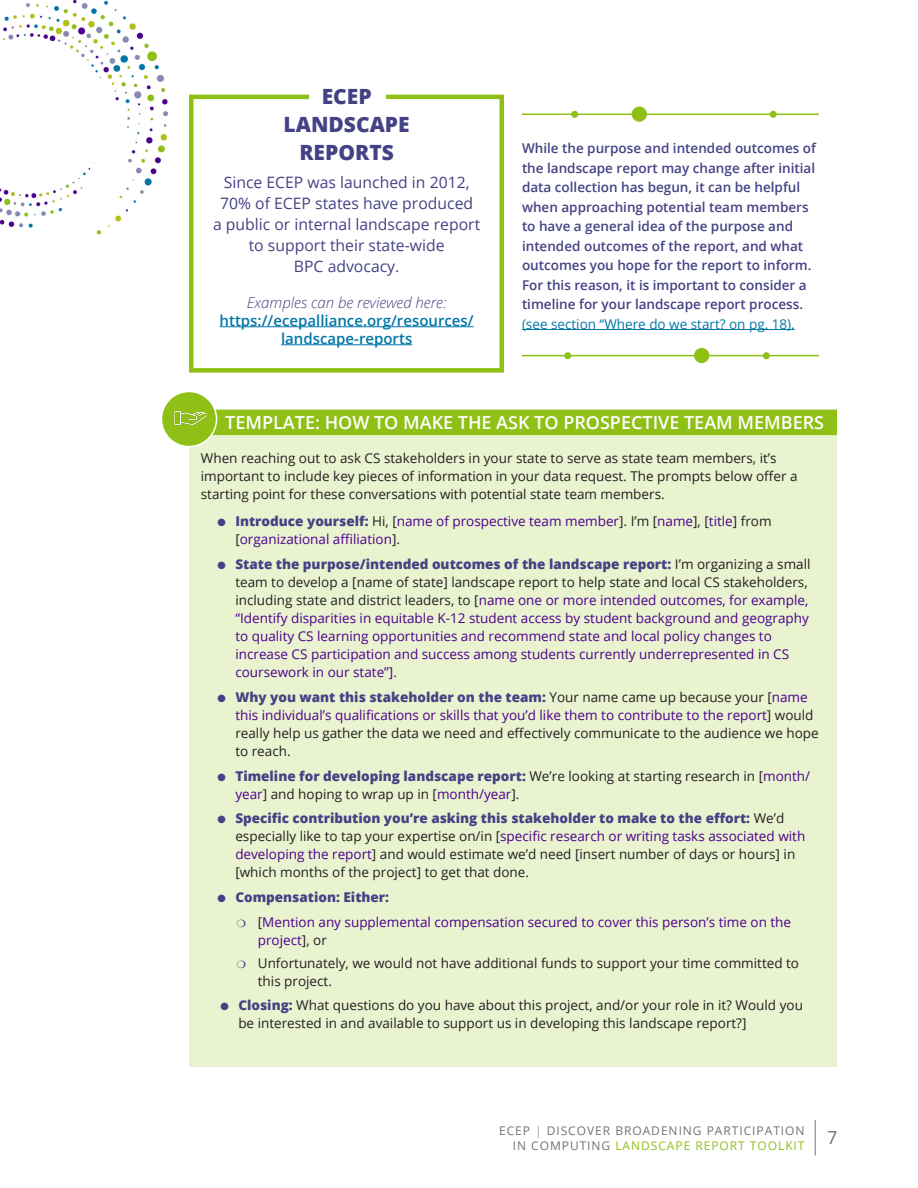
<style>
.page{position:relative;width:918px;height:1188px;background:#fff}
.page>*{position:absolute;margin:0;border:0;box-sizing:border-box;transform-origin:0 0}
.t1{font:800 21px "Open Sans";color:#444284}
.Subhead_2{font:600 18px "Open Sans";color:#fff}
.t2{font:18px "Open Sans";color:#737373}
.t3{font:15.75px/21px "Open Sans";color:#444284;text-align:center}
.t4{font:600 15px/18px "Open Sans";color:#0177a9;text-align:center}
.t5{font:italic 300 15px "Open Sans";color:#444284}
.Body_Copy_No_Indent{font:13.5px/18px "Open Sans";color:#231f20}
.Body_Copy_No_Indent-2{font:13.5px/18px "Open Sans";color:#4d008c}
.Body_Copy_No_Indent-3{font:600 13.5px/19.5px "Open Sans";color:#444284}
.Bullets_1{font:13.5px/18px "Open Sans";color:#231f20}
.Body_Copy_No_Indent-4{font:800 13.5px "Open Sans";color:#444284}
.t6{font:12px/15px "Open Sans";letter-spacing:.08em;color:#737373;text-align:right}
.s1{font-weight:400;color:#0177a9}
.s2{color:#444284}
.s3{font-weight:800;color:#444284}
.s4{color:#231f20}
.s5{color:#4d008c}
.s6{font-weight:300}
.s7{color:#8fc016}
</style>
<div class="page">
<hr style="left:815px;top:1120px;width:1px;height:36px;background:#737373">
<img style="left:0;top:0;width:237px;height:235px">
<div style="left:189px;top:435px;width:648px;height:632px;background:#e9f3d0"></div>
<hr style="left:522px;top:329px;width:273px;height:1px;background:#0177a9">
<div style="left:189px;top:410px;width:648px;height:25px;background:#8fc016"></div>
<hr style="left:522px;top:355px;width:297px;height:1px;background:#8fc016">
<div style="left:694px;top:348px;width:15px;height:15px;background:#8fc016;border-radius:50%"></div>
<div style="left:763px;top:352px;width:7px;height:7px;background:#8fc016;border-radius:50%"></div>
<div style="left:564px;top:352px;width:7px;height:7px;background:#8fc016;border-radius:50%"></div>
<hr style="left:522px;top:113px;width:297px;height:2px;background:#8fc016">
<div style="left:632px;top:107px;width:15px;height:15px;background:#8fc016;border-radius:50%"></div>
<div style="left:571px;top:111px;width:7px;height:7px;background:#8fc016;border-radius:50%"></div>
<div style="left:770px;top:111px;width:7px;height:7px;background:#8fc016;border-radius:50%"></div>
<div style="left:161px;top:392px;width:56px;height:55px;background:#8fc016;border-radius:50%"></div>
<img style="left:174px;top:396px;width:32px;height:30px">
<div style="left:161px;top:391px;width:56px;height:56px;border:2px solid #fff;border-radius:50%"></div>
<div style="left:189px;top:95px;width:315px;height:278px;border:4px solid #8fc016"></div>
<div style="left:309px;top:80px;width:77px;height:31px;background:#fff"></div>
<hr style="left:220px;top:326px;width:254px;height:1px;background:#0177a9">
<hr style="left:281px;top:344px;width:131px;height:1px;background:#0177a9">
<p class="t1" style="left:322px;top:81px;width:51px">ECEP</p>
<p class="t1" style="left:284px;top:109px;width:128px">LANDSCAPE</p>
<p class="t1" style="left:299px;top:136px;width:96px">REPORTS</p>
<p class="t3" style="left:224px;top:171px;width:247px">Since ECEP was launched in 2012,</p>
<p class="t3" style="left:213px;top:192px;width:269px">70% of ECEP states have produced<br>a public or internal landscape report to support their state-wide<br>BPC advocacy.</p>
<p class="t5" style="left:247px;top:292px;width:201px">Examples can be reviewed here:</p>
<p class="t4" style="left:220px;top:311px;width:256px">https://ecepalliance.org/resources/ landscape-reports</p>
<p class="Body_Copy_No_Indent-3" style="left:522px;top:138px;width:296px">While the purpose and intended outcomes of the landscape report may change after initial data collection has begun, it can be helpful when approaching potential team members to have a general idea of the purpose and intended outcomes of the report, and what outcomes you hope for the report to inform.<br>For this reason, it is important to consider a timeline for your landscape report process. <span class="s1">(see section “Where do we start? on pg. 18).</span></p>
<p class="Subhead_2" style="left:225px;top:410px;width:600px">TEMPLATE: HOW TO MAKE THE ASK TO PROSPECTIVE TEAM MEMBERS</p>
<p class="Body_Copy_No_Indent" style="left:201px;top:449px;width:598px">When reaching out to ask CS stakeholders in your state to serve as state team members, it’s important to include key pieces of information in your data request. The prompts below offer a starting point for these conversations with potential state team members.</p>
<p class="Body_Copy_No_Indent-2" style="left:235px;top:512px;width:538px;text-indent:-18px"><span class="s2">●</span> <span class="s3">Introduce yourself:</span> <span class="s4">Hi, [</span>name of prospective team member<span class="s4">]. I’m [</span>name<span class="s4">], [</span>title<span class="s4">] from [</span>organizational affiliation<span class="s4">].</span></p>
<p class="Body_Copy_No_Indent-2" style="left:235px;top:555px;width:577px;text-indent:-18px"><span class="s2">●</span> <span class="s3">State the purpose/intended outcomes of the landscape report:</span> <span class="s4">I’m organizing a small team to develop a [name of state] landscape report to help state and local CS stakeholders, including state and district leaders, to [</span>name one or more intended outcomes, for example, “Identify disparities in equitable K-12 student access by student background and geography to quality CS learning opportunities and recommend state and local policy changes to increase CS participation and success among students currently underrepresented in CS coursework in our state”].</p>
<p class="Body_Copy_No_Indent" style="left:235px;top:688px;width:585px;text-indent:-18px"><span class="s2">●</span> <span class="s3">Why you want this stakeholder on the team:</span> Your name came up because your [<span class="s5">name this individual’s qualifications or skills that you’d like them to contribute to the report</span>] would really help us gather the data we need and effectively communicate to the audience we hope to reach.</p>
<p class="Body_Copy_No_Indent" style="left:235px;top:766px;width:576px;text-indent:-18px"><span class="s2">●</span> <span class="s3">Timeline for developing landscape report:</span> We’re looking at starting research in [<span class="s5">month/ year</span>] and hoping to wrap up in [<span class="s5">month/year</span>].</p>
<p class="Body_Copy_No_Indent" style="left:235px;top:809px;width:571px;text-indent:-18px"><span class="s2">●</span> <span class="s3">Specific contribution you’re asking this stakeholder to make to the effort:</span> We’d especially like to tap your expertise on/in [<span class="s5">specific research or writing tasks associated with developing the report</span>] and would estimate we’d need [insert number of days or hours] in [which months of the project] to get that done.</p>
<p class="Body_Copy_No_Indent-4" style="left:217px;top:887px;width:173px">● Compensation: Either:</p>
<p class="Body_Copy_No_Indent-2" style="left:258px;top:913px;width:535px"><span class="s4">[</span>Mention any supplemental compensation secured to cover this person’s time on the project<span class="s4">], or</span></p>
<p class="Body_Copy_No_Indent" style="left:258px;top:954px;width:543px">Unfortunately, we would not have additional funds to support your time committed to this project.</p>
<p class="Bullets_1" style="left:238px;top:996px;width:566px;text-indent:-18px"><span class="s2">●</span> <span class="s3">Closing:</span> What questions do you have about this project, and/or your role in it? Would you be interested in and available to support us in developing this landscape report?]</p>
<p class="t6" style="left:499px;top:1122px;width:307px">ECEP <span class="s6">|</span> DISCOVER BROADENING PARTICIPATION<br>IN COMPUTING <span class="s7">LANDSCAPE REPORT TOOLKIT</span></p>
<h2 class="t2" style="left:827px;top:1125px;width:12px">7</h2>
</div>
